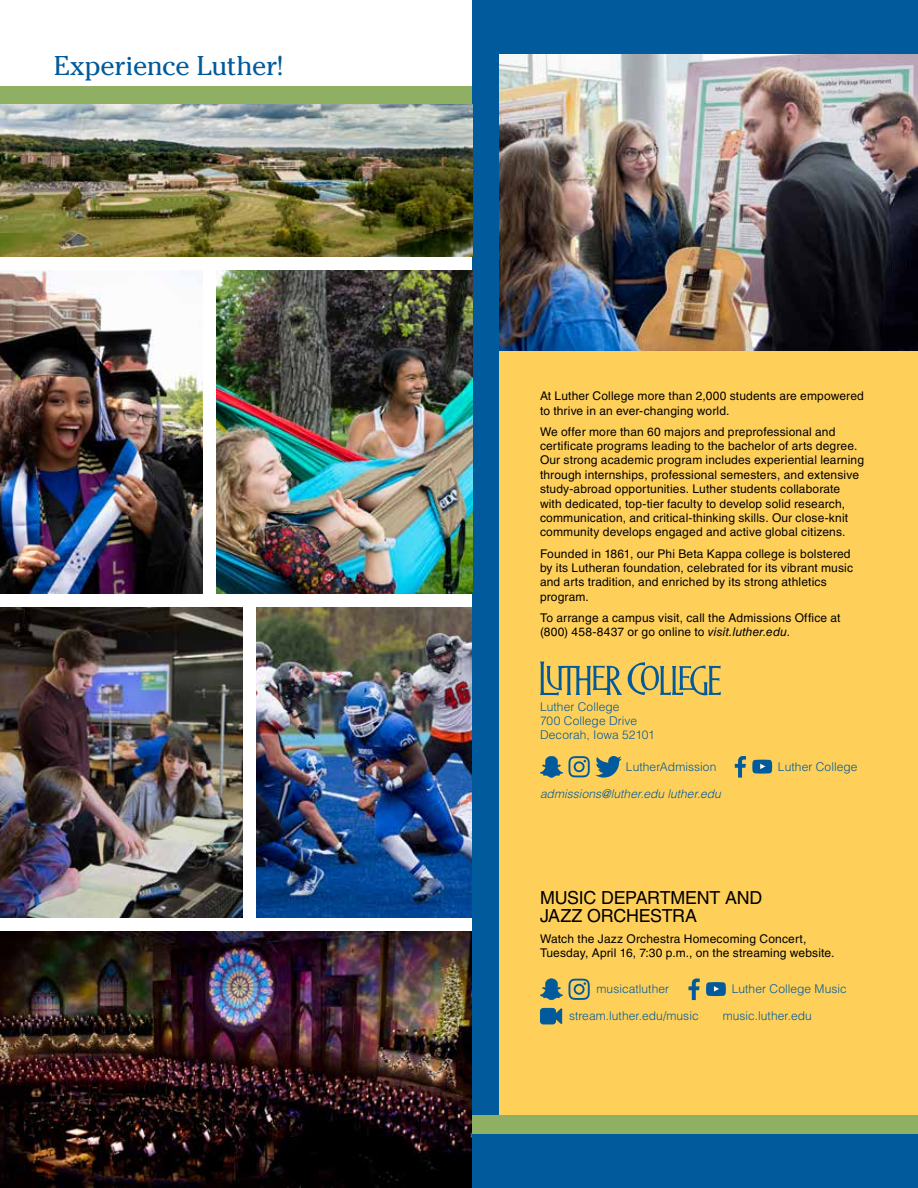
<style>
.page{position:relative;width:918px;height:1188px;background:#fff}
.page>*{position:absolute;margin:0;border:0;box-sizing:border-box;transform-origin:0 0}
.t1{font:27px "Cheltenham";letter-spacing:-.005em;color:#005a9c}
.t2{font:18px/18px "Helvetica LT Std";letter-spacing:-.015em;color:#000}
.t3{font:12px/14.4px "Helvetica LT Std";letter-spacing:.015em;color:#000}
.t4{font:300 12px/14.4px "Helvetica LT Std";letter-spacing:.005em;color:#005a9c}
.t5{font:italic 300 12px "Helvetica LT Std";letter-spacing:.005em;color:#005a9c}
.s1{font-style:italic}
</style>
<div class="page">
<div style="left:0;top:86px;width:486px;height:19px;background:#8fb063"></div>
<img style="left:0;top:932px;width:472px;height:256px">
<img style="left:0;top:270px;width:202px;height:324px">
<img style="left:256px;top:608px;width:216px;height:310px">
<div style="left:472px;top:0;width:446px;height:1188px;background:#005a9c"></div>
<div style="left:500px;top:54px;width:418px;height:1080px;background:#ffd059"></div>
<img style="left:0;top:105px;width:472px;height:151px">
<svg style="left:540px;top:978px;width:50px;height:22px"></svg>
<svg style="left:688px;top:978px;width:12px;height:22px"></svg>
<svg style="left:706px;top:982px;width:20px;height:14px"></svg>
<svg style="left:540px;top:1007px;width:23px;height:18px"></svg>
<img style="left:500px;top:54px;width:418px;height:297px">
<img style="left:216px;top:270px;width:256px;height:324px">
<img style="left:0;top:608px;width:243px;height:310px">
<div style="left:472px;top:1115px;width:446px;height:19px;background:#8fb063"></div>
<svg style="left:540px;top:662px;width:181px;height:33px"></svg>
<svg style="left:540px;top:756px;width:82px;height:22px"></svg>
<svg style="left:735px;top:756px;width:11px;height:22px"></svg>
<svg style="left:752px;top:760px;width:20px;height:14px"></svg>
<h1 class="t1" style="left:54px;top:49px;width:231px">Experience Luther!</h1>
<p class="t3" style="left:540px;top:389px;width:325px">At Luther College more than 2,000 students are empowered to thrive in an ever-changing world.</p>
<p class="t3" style="left:540px;top:424px;width:326px">We offer more than 60 majors and preprofessional and certificate programs leading to the bachelor of arts degree.<br>Our strong academic program includes experiential learning through internships, professional semesters, and extensive study-abroad opportunities. Luther students collaborate with dedicated, top-tier faculty to develop solid research, communication, and critical-thinking skills. Our close-knit community develops engaged and active global citizens.</p>
<p class="t3" style="left:540px;top:546px;width:315px">Founded in 1861, our Phi Beta Kappa college is bolstered by its Lutheran foundation, celebrated for its vibrant music and arts tradition, and enriched by its strong athletics program.</p>
<p class="t3" style="left:540px;top:611px;width:302px">To arrange a campus visit, call the Admissions Office at (800) 458-8437 or go online to <span class="s1">visit.luther.edu</span>.</p>
<p class="t4" style="left:540px;top:699px;width:116px">Luther College<br>700 College Drive<br>Decorah, Iowa 52101</p>
<p class="t4" style="left:626px;top:759px;width:92px">LutherAdmission</p>
<p class="t4" style="left:778px;top:759px;width:81px">Luther College</p>
<p class="t5" style="left:540px;top:787px;width:182px">admissions@luther.edu luther.edu</p>
<h2 class="t2" style="left:540px;top:889px;width:224px">MUSIC DEPARTMENT AND<br>JAZZ ORCHESTRA</h2>
<p class="t3" style="left:540px;top:932px;width:296px">Watch the Jazz Orchestra Homecoming Concert,<br>Tuesday, April 16, 7:30 p.m., on the streaming website.</p>
<p class="t4" style="left:596px;top:982px;width:74px">musicatluther</p>
<p class="t4" style="left:732px;top:982px;width:117px">Luther College Music</p>
<p class="t4" style="left:569px;top:1009px;width:131px">stream.luther.edu/music</p>
<p class="t4" style="left:723px;top:1009px;width:91px">music.luther.edu</p>
</div>
